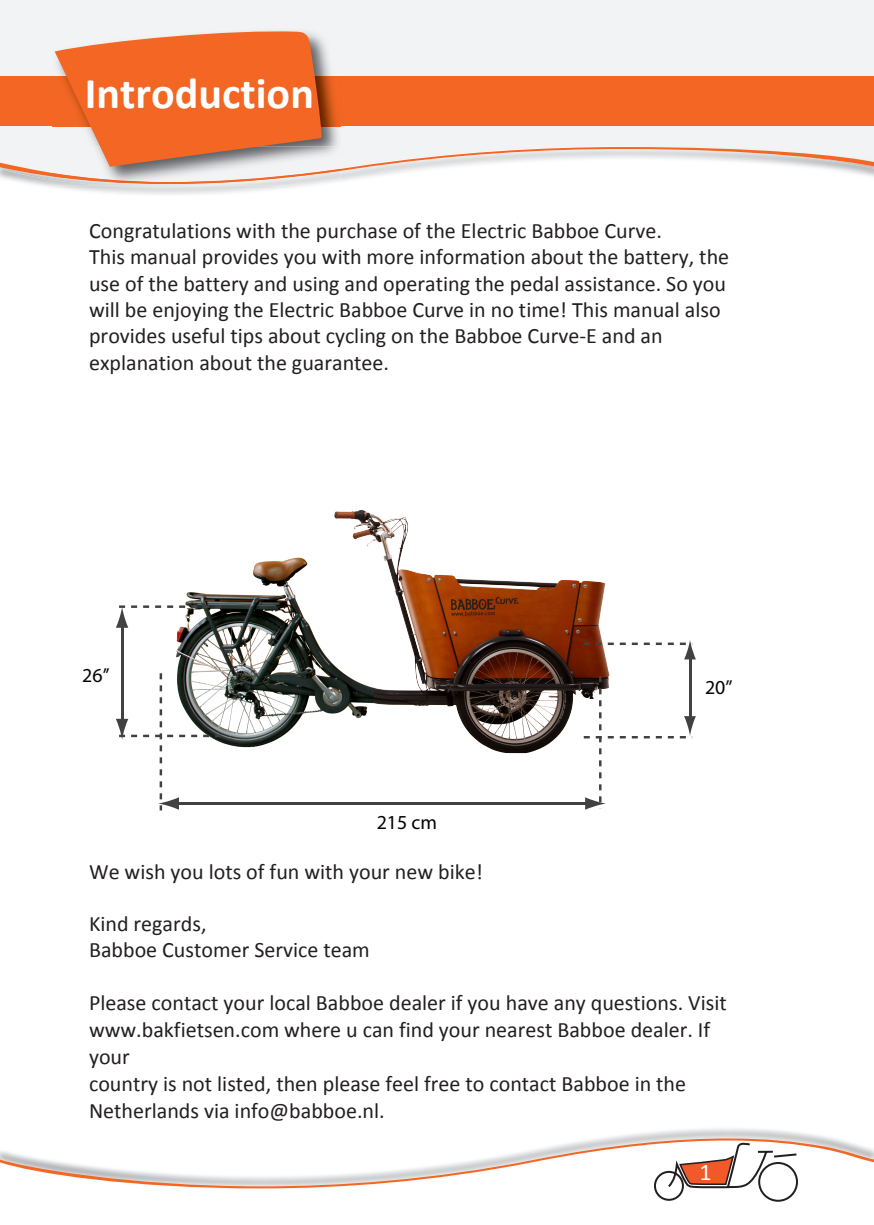
<style>
.page{position:relative;width:874px;height:1225px;background:#fff}
.page>*{position:absolute;margin:0;border:0;box-sizing:border-box;transform-origin:0 0}
.t1{font:700 44px "Calibri";color:#fff}
.t2{font:24px "Calibri";color:#fff}
.t3{font:22px/26.4px "Calibri";color:#231f20}
.t4{font:19.8px "Myriad Pro";color:#040503}
</style>
<div class="page">
<img style="left:159px;top:510px;width:479px;height:267px">
<svg style="left:667px;top:642px;width:6px;height:3px"></svg>
<svg style="left:655px;top:642px;width:6px;height:3px"></svg>
<svg style="left:643px;top:642px;width:6px;height:3px"></svg>
<svg style="left:631px;top:642px;width:6px;height:3px"></svg>
<svg style="left:619px;top:642px;width:6px;height:3px"></svg>
<svg style="left:607px;top:642px;width:6px;height:3px"></svg>
<svg style="left:595px;top:642px;width:6px;height:3px"></svg>
<svg style="left:583px;top:642px;width:6px;height:3px"></svg>
<svg style="left:667px;top:736px;width:6px;height:2px"></svg>
<svg style="left:655px;top:736px;width:6px;height:2px"></svg>
<svg style="left:643px;top:736px;width:6px;height:2px"></svg>
<svg style="left:631px;top:736px;width:6px;height:2px"></svg>
<svg style="left:619px;top:736px;width:6px;height:2px"></svg>
<svg style="left:607px;top:736px;width:6px;height:2px"></svg>
<svg style="left:583px;top:736px;width:6px;height:2px"></svg>
<svg style="left:215px;top:734px;width:6px;height:3px"></svg>
<svg style="left:203px;top:734px;width:6px;height:3px"></svg>
<svg style="left:191px;top:734px;width:6px;height:3px"></svg>
<svg style="left:179px;top:734px;width:6px;height:3px"></svg>
<svg style="left:143px;top:734px;width:6px;height:3px"></svg>
<svg style="left:215px;top:605px;width:6px;height:3px"></svg>
<svg style="left:203px;top:605px;width:6px;height:3px"></svg>
<svg style="left:191px;top:605px;width:6px;height:3px"></svg>
<svg style="left:179px;top:605px;width:6px;height:3px"></svg>
<svg style="left:167px;top:605px;width:6px;height:3px"></svg>
<svg style="left:155px;top:605px;width:6px;height:3px"></svg>
<svg style="left:143px;top:605px;width:6px;height:3px"></svg>
<hr style="left:121px;top:627px;width:2px;height:96px;background:#424142">
<svg style="left:116px;top:719px;width:21px;height:21px"></svg>
<svg style="left:116px;top:605px;width:21px;height:23px"></svg>
<hr style="left:688px;top:658px;width:3px;height:65px;background:#424142">
<svg style="left:679px;top:716px;width:16px;height:22px"></svg>
<svg style="left:679px;top:640px;width:16px;height:19px"></svg>
<svg style="left:159px;top:781px;width:3px;height:6px"></svg>
<svg style="left:159px;top:769px;width:3px;height:6px"></svg>
<svg style="left:159px;top:757px;width:3px;height:6px"></svg>
<svg style="left:159px;top:745px;width:3px;height:6px"></svg>
<svg style="left:155px;top:733px;width:18px;height:6px"></svg>
<svg style="left:159px;top:721px;width:3px;height:6px"></svg>
<svg style="left:159px;top:709px;width:3px;height:6px"></svg>
<svg style="left:159px;top:697px;width:3px;height:6px"></svg>
<svg style="left:159px;top:685px;width:3px;height:6px"></svg>
<svg style="left:159px;top:673px;width:3px;height:6px"></svg>
<svg style="left:599px;top:784px;width:2px;height:6px"></svg>
<svg style="left:598px;top:772px;width:3px;height:6px"></svg>
<svg style="left:598px;top:760px;width:3px;height:6px"></svg>
<svg style="left:598px;top:748px;width:3px;height:6px"></svg>
<svg style="left:595px;top:736px;width:6px;height:6px"></svg>
<svg style="left:598px;top:724px;width:3px;height:6px"></svg>
<svg style="left:598px;top:712px;width:3px;height:6px"></svg>
<svg style="left:598px;top:700px;width:3px;height:6px"></svg>
<svg style="left:598px;top:688px;width:3px;height:6px"></svg>
<svg style="left:598px;top:676px;width:3px;height:6px"></svg>
<hr style="left:175px;top:802px;width:422px;height:3px;background:#424142">
<svg style="left:158px;top:793px;width:21px;height:17px"></svg>
<svg style="left:585px;top:796px;width:21px;height:13px"></svg>
<div style="left:0;top:0;width:873px;height:51px;background:#f2f3f4"></div>
<svg style="left:0;top:1138px;width:873px;height:50px"></svg>
<svg style="left:652px;top:1139px;width:146px;height:62px"></svg>
<div style="left:758px;top:1163px;width:38px;height:37px;background:#fff;border-radius:50%"></div>
<div style="left:757px;top:1162px;width:40px;height:39px;border:2px solid #231f20;border-radius:50%"></div>
<img style="left:53px;top:184px;width:271px;height:1px">
<svg style="left:0;top:31px;width:873px;height:153px"></svg>
<h1 class="t1" style="left:85px;top:65px;width:230px">Introduction</h1>
<p class="t3" style="left:89px;top:217px;width:641px">Congratulations with the purchase of the Electric Babboe Curve.<br>This manual provides you with more information about the battery, the use of the battery and using and operating the pedal assistance. So you will be enjoying the Electric Babboe Curve in no time! This manual also provides useful tips about cycling on the Babboe Curve-E and an explanation about the guarantee.</p>
<p class="t4" style="left:82px;top:663px;width:29px">26’’</p>
<p class="t4" style="left:376px;top:810px;width:62px">215 cm</p>
<p class="t4" style="left:704px;top:674px;width:29px">20’’</p>
<p class="t3" style="left:89px;top:858px;width:395px">We wish you lots of fun with your new bike!</p>
<p class="t3" style="left:89px;top:910px;width:282px">Kind regards,<br>Babboe Customer Service team</p>
<p class="t3" style="left:89px;top:989px;width:639px;line-height:27px">Please contact your local Babboe dealer if you have any questions. Visit www.bakfietsen.com where u can find your nearest Babboe dealer. If your<br>country is not listed, then please feel free to contact Babboe in the Netherlands via info@babboe.nl.</p>
<p class="t2" style="left:699px;top:1156px;width:14px">1</p>
</div>
